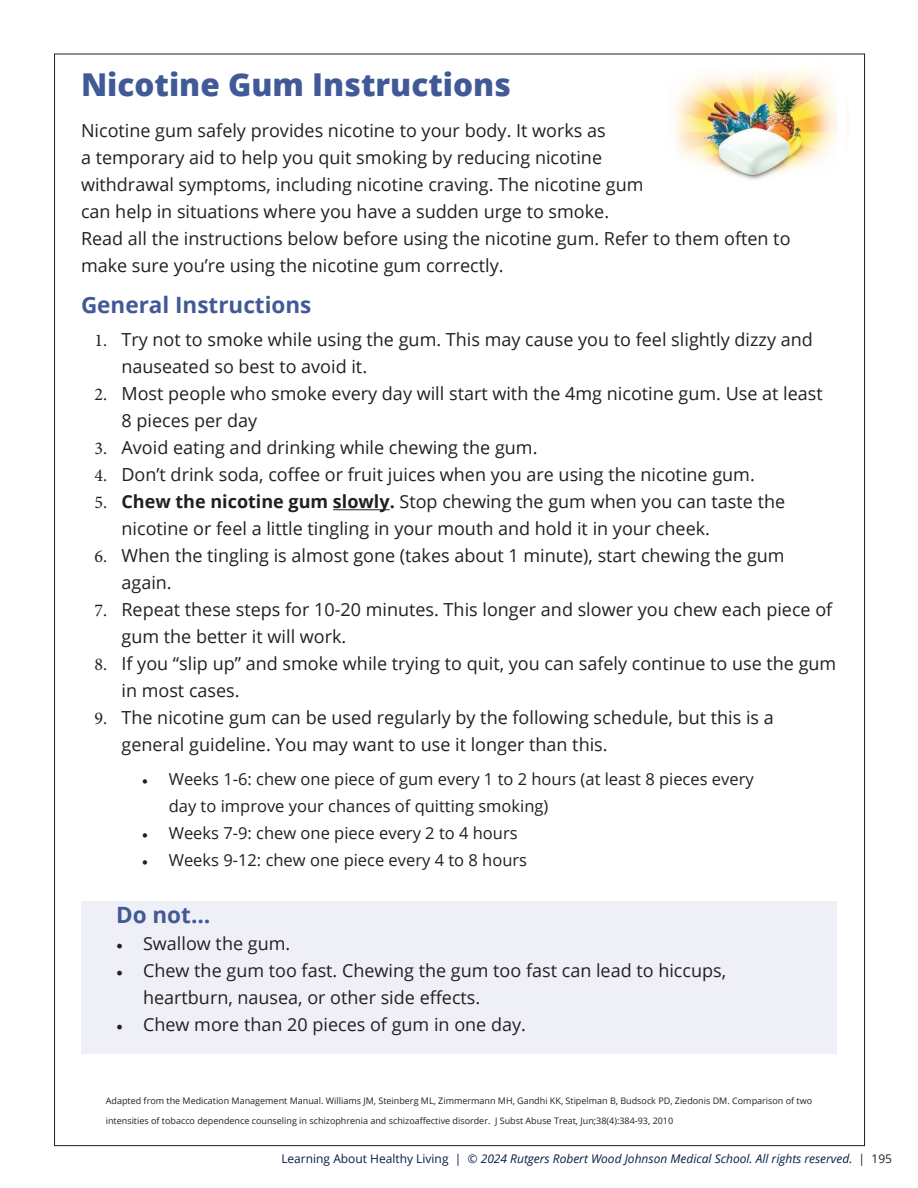
<style>
.page{position:relative;width:918px;height:1188px;background:#fff}
.page>*{position:absolute;margin:0;border:0;box-sizing:border-box;transform-origin:0 0}
.t1{font:800 31.5px "Open Sans";color:#415a97}
.t2{font:700 22.5px "Open Sans";color:#415a97}
.t3{font:18px/27px "Open Sans";color:#231f20}
.t4{font:16.5px/27px "Open Sans";color:#231f20}
.t5{font:italic 12px "Open Sans";color:#061f47}
.checkmark_list{font:9px/19.5px "Open Sans";color:#231f20}
.s1{font-family:"Minion Pro"}
.s2{font-weight:700}
.s3{font-style:normal}
.s4{font-style:normal;color:#231f20}
</style>
<div class="page">
<div style="left:81px;top:901px;width:756px;height:153px;background:#eff0f7"></div>
<hr style="left:333px;top:509px;width:57px;height:1px;background:#231f20">
<img style="left:675px;top:70px;width:162px;height:110px">
<p class="t1" style="left:81px;top:61px;width:432px">Nicotine Gum Instructions</p>
<p class="t3" style="left:81px;top:117px;width:711px">Nicotine gum safely provides nicotine to your body. It works as<br>a temporary aid to help you quit smoking by reducing nicotine<br>withdrawal symptoms, including nicotine craving. The nicotine gum<br>can help in situations where you have a sudden urge to smoke.<br>Read all the instructions below before using the nicotine gum. Refer to them often to make sure you’re using the nicotine gum correctly.</p>
<p class="t2" style="left:81px;top:289px;width:232px">General Instructions</p>
<p class="t3" style="left:122px;top:326px;width:693px;text-indent:-27px"><span class="s1">1.</span> Try not to smoke while using the gum. This may cause you to feel slightly dizzy and nauseated so best to avoid it.</p>
<p class="t3" style="left:122px;top:380px;width:703px;text-indent:-27px"><span class="s1">2.</span> Most people who smoke every day will start with the 4mg nicotine gum. Use at least<br>8 pieces per day</p>
<p class="t3" style="left:94px;top:434px;width:444px"><span class="s1">3.</span> Avoid eating and drinking while chewing the gum.</p>
<p class="t3" style="left:94px;top:461px;width:662px"><span class="s1">4.</span> Don’t drink soda, coffee or fruit juices when you are using the nicotine gum.</p>
<p class="t3" style="left:122px;top:488px;width:665px;text-indent:-27px"><span class="s1">5.</span> <span class="s2">Chew the nicotine gum slowly.</span> Stop chewing the gum when you can taste the nicotine or feel a little tingling in your mouth and hold it in your cheek.</p>
<p class="t3" style="left:122px;top:542px;width:665px;text-indent:-27px"><span class="s1">6.</span> When the tingling is almost gone (takes about 1 minute), start chewing the gum again.</p>
<p class="t3" style="left:122px;top:596px;width:712px;text-indent:-27px"><span class="s1">7.</span> Repeat these steps for 10-20 minutes. This longer and slower you chew each piece of gum the better it will work.</p>
<p class="t3" style="left:122px;top:650px;width:716px;text-indent:-27px"><span class="s1">8.</span> If you “slip up” and smoke while trying to quit, you can safely continue to use the gum in most cases.</p>
<p class="t3" style="left:122px;top:704px;width:654px;text-indent:-27px"><span class="s1">9.</span> The nicotine gum can be used regularly by the following schedule, but this is a general guideline. You may want to use it longer than this.</p>
<p class="t4" style="left:169px;top:765px;width:587px;text-indent:-27px"><span class="s1">•</span> Weeks 1-6: chew one piece of gum every 1 to 2 hours (at least 8 pieces every day to improve your chances of quitting smoking)</p>
<p class="t4" style="left:142px;top:819px;width:377px"><span class="s1">•</span> Weeks 7-9: chew one piece every 2 to 4 hours</p>
<p class="t4" style="left:142px;top:846px;width:387px"><span class="s1">•</span> Weeks 9-12: chew one piece every 4 to 8 hours</p>
<p class="t2" style="left:116px;top:899px;width:96px">Do not…</p>
<p class="t3" style="left:116px;top:930px;width:176px"><span class="s1">•</span> Swallow the gum.</p>
<p class="t3" style="left:143px;top:957px;width:585px;text-indent:-27px"><span class="s1">•</span> Chew the gum too fast. Chewing the gum too fast can lead to hiccups, heartburn, nausea, or other side effects.</p>
<p class="t3" style="left:116px;top:1011px;width:411px"><span class="s1">•</span> Chew more than 20 pieces of gum in one day.</p>
<p class="checkmark_list" style="left:106px;top:1091px;width:708px">Adapted from the Medication Management Manual. Williams JM, Steinberg ML, Zimmermann MH, Gandhi KK, Stipelman B, Budsock PD, Ziedonis DM. Comparison of two intensities of tobacco dependence counseling in schizophrenia and schizoaffective disorder. J Subst Abuse Treat, Jun;38(4):384-93, 2010</p>
<p class="t5" style="left:281px;top:1150px;width:612px"><span class="s3">Learning About Healthy Living |</span> © 2024 Rutgers Robert Wood Johnson Medical School. All rights reserved. <span class="s4">| 195</span></p>
</div>
